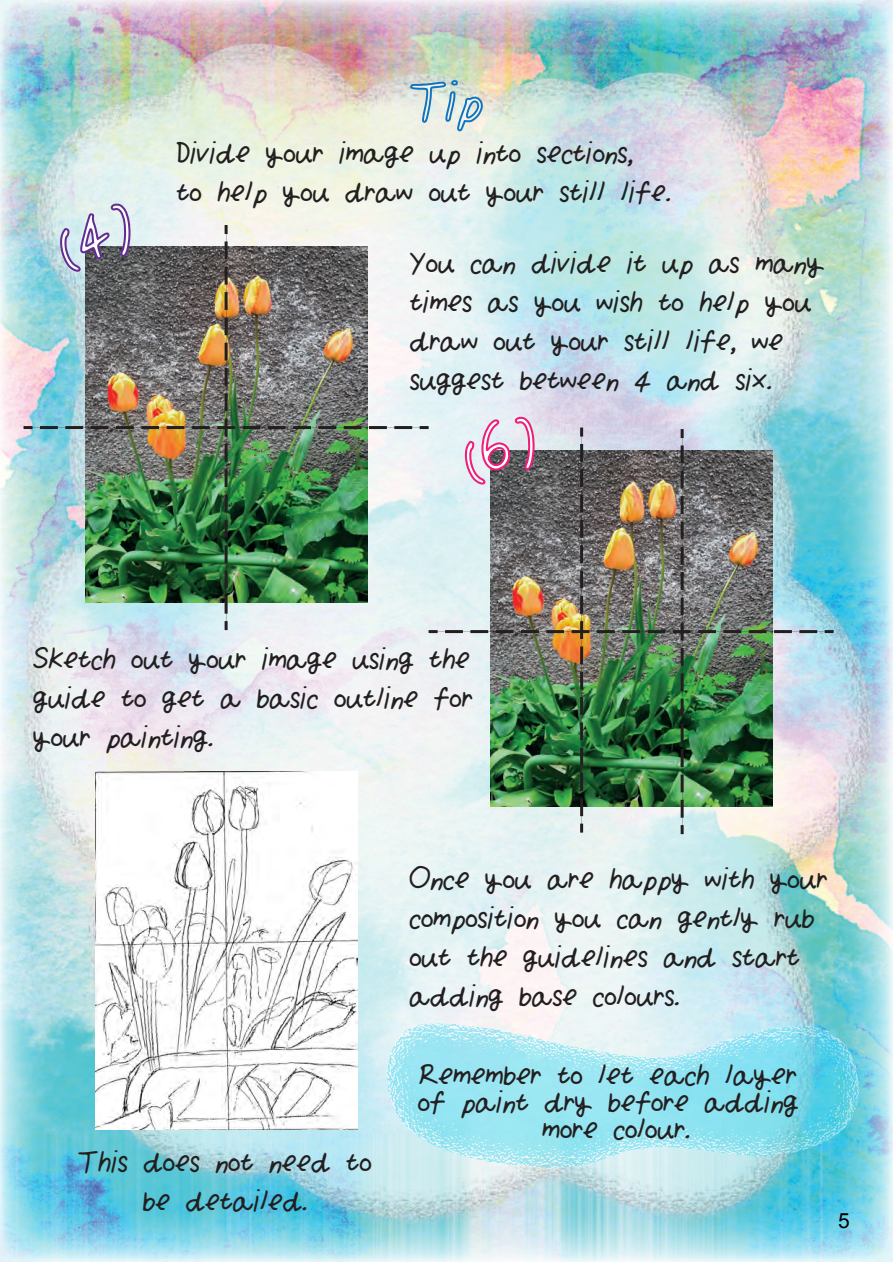
<style>
.page{position:relative;width:893px;height:1263px;background:#fff}
.page>*{position:absolute;margin:0;border:0;box-sizing:border-box;transform-origin:0 0}
.t1{font:65.55px "yuimessyhand";color:#f2f3f4}
.t2{font:37.5px/39px "yuimessyhand";color:#231f20}
.t3{font:21px "Arial";color:#000}
</style>
<div class="page">
<img style="left:0;top:0;width:883px;height:1262px">
<svg style="left:24px;top:426px;width:9px;height:3px"></svg>
<svg style="left:409px;top:79px;width:76px;height:54px;background:#c2d6d6"></svg>
<img style="left:96px;top:771px;width:262px;height:359px">
<img style="left:883px;top:0;width:10px;height:1262px">
<img style="left:333px;top:969px;width:560px;height:252px">
<img style="left:0;top:956px;width:14px;height:306px">
<img style="left:445px;top:414px;width:389px;height:420px">
<img style="left:40px;top:201px;width:398px;height:432px">
<h1 class="t1" style="left:410px;top:77px;width:73px">Tip</h1>
<p class="t2" style="left:177px;top:136px;width:495px">Divide your image up into sections,<br>to help you draw out your still life.</p>
<p class="t2" style="left:410px;top:246px;width:416px">You can divide it up as many times as you wish to help you draw out your still life, we suggest between 4 and six.</p>
<p class="t2" style="left:33px;top:642px;width:441px;text-align:justify">Sketch out your image using the guide to get a basic outline for your painting.</p>
<p class="t2" style="left:78px;top:1145px;width:295px;text-align:center">This does not need to be detailed.</p>
<p class="t2" style="left:409px;top:862px;width:419px">Once you are happy with your composition you can gently rub out the guidelines and start adding base colours.</p>
<p class="t2" style="left:418px;top:1064px;width:382px;line-height:27px;text-align:center">Remember to let each layer of paint dry before adding more colour.</p>
<p class="t3" style="left:838px;top:1206px;width:13px">5</p>
</div>
